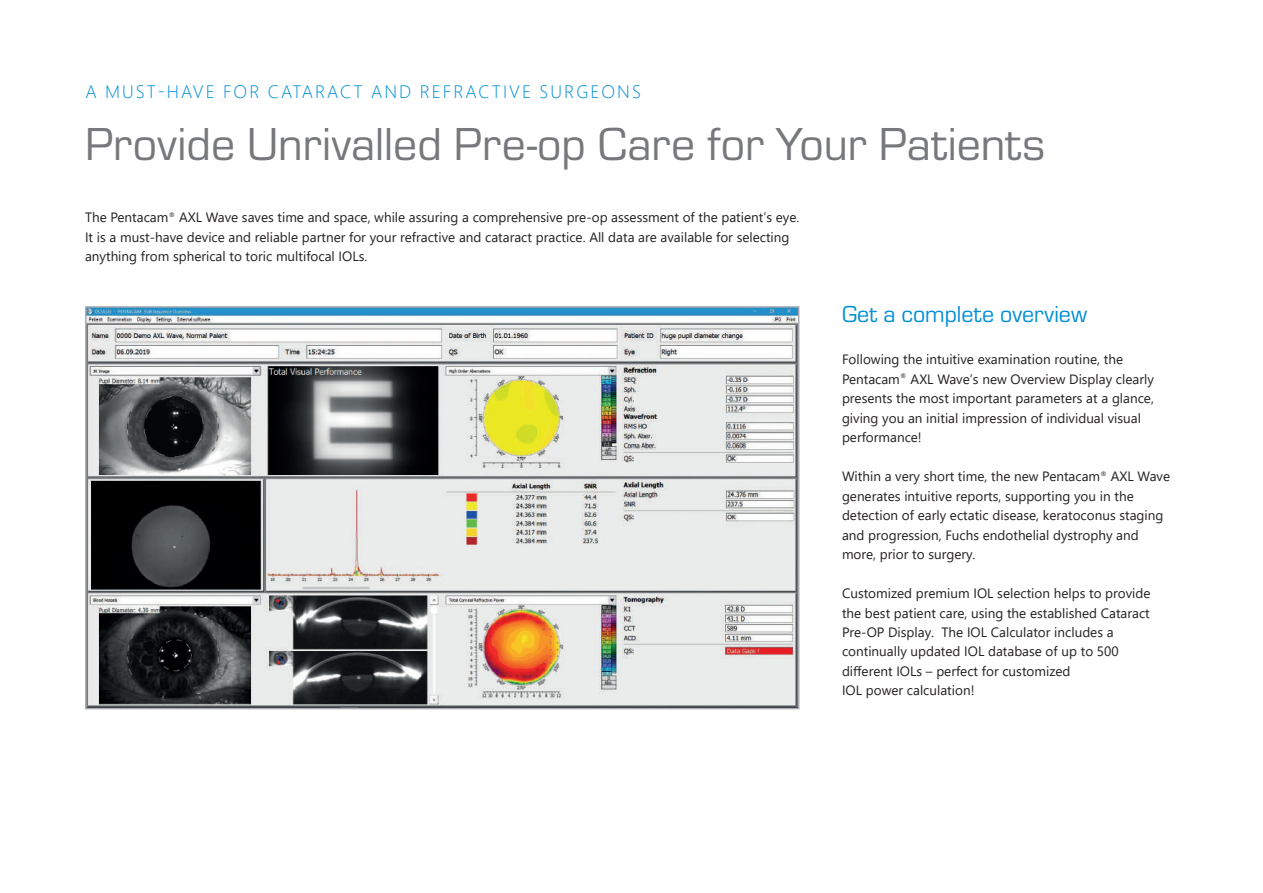
<style>
.page{position:relative;width:1263px;height:893px;background:#fff}
.page>*{position:absolute;margin:0;border:0;box-sizing:border-box;transform-origin:0 0}
.t1{font:48px "Eurostile";color:#76787b}
.t2{font:24px "Eurostile";letter-spacing:.005em;color:#008fd5}
.t3{font:300 18px "Segoe UI";letter-spacing:.115em;color:#008fd5}
.t4{font:13.5px/19.5px "Segoe UI";color:#231f20}
</style>
<div class="page">
<svg style="left:85px;top:306px;width:715px;height:404px;background:#a9aaa8"></svg>
<h3 class="t3" style="left:85px;top:75px;width:557px">A MUST-HAVE FOR CATARACT AND REFRACTIVE SURGEONS</h3>
<h1 class="t1" style="left:85px;top:111px;width:961px">Provide Unrivalled Pre-op Care for Your Patients</h1>
<p class="t4" style="left:85px;top:207px;width:716px">The Pentacam<sup>®</sup> AXL Wave saves time and space, while assuring a comprehensive pre-op assessment of the patient’s eye.<br>It is a must-have device and reliable partner for your refractive and cataract practice. All data are available for selecting anything from spherical to toric multifocal IOLs.</p>
<h2 class="t2" style="left:842px;top:298px;width:247px">Get a complete overview</h2>
<p class="t4" style="left:842px;top:348px;width:313px">Following the intuitive examination routine, the Pentacam<sup>®</sup> AXL Wave’s new Overview Display clearly presents the most important parameters at a glance, giving you an initial impression of individual visual performance!</p>
<p class="t4" style="left:842px;top:465px;width:330px">Within a very short time, the new Pentacam<sup>®</sup> AXL Wave generates intuitive reports, supporting you in the detection of early ectatic disease, keratoconus staging and progression, Fuchs endothelial dystrophy and more, prior to surgery.</p>
<p class="t4" style="left:842px;top:582px;width:310px">Customized premium IOL selection helps to provide the best patient care, using the established Cataract Pre-OP Display. The IOL Calculator includes a continually updated IOL database of up to 500 different IOLs – perfect for customized<br>IOL power calculation!</p>
</div>
